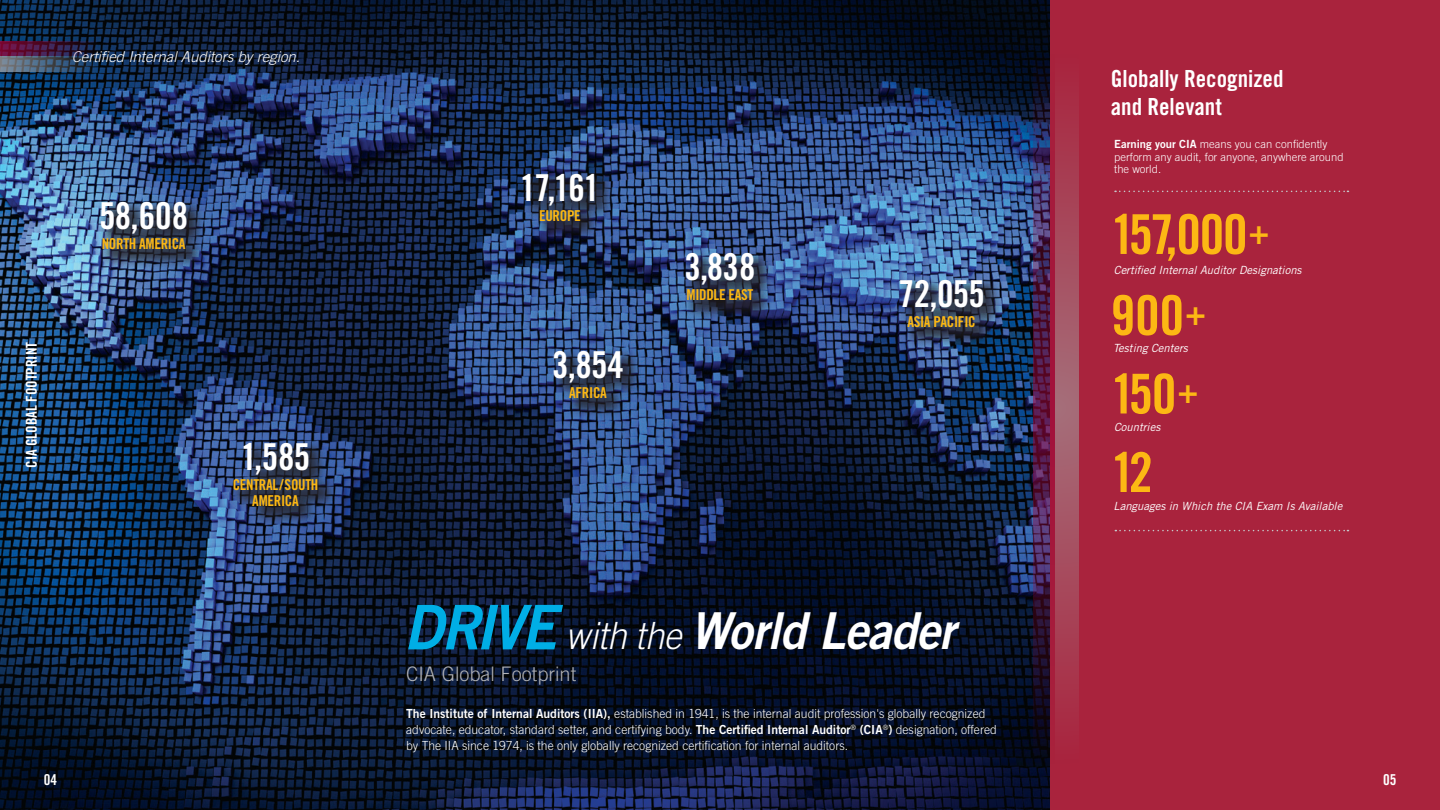
<style>
.page{position:relative;width:1440px;height:810px;background:#fff}
.page>*{position:absolute;margin:0;border:0;box-sizing:border-box;transform-origin:0 0}
.t1{font:55px "Trade Gothic Bold Cond Twenty";letter-spacing:-.02em;color:#fcb814}
.t2{font:italic 50.88px "Trade Gothic Bold Two";letter-spacing:-.02em;color:#fff;scale:.94 1}
.t3{font:37.12px "Trade Gothic Bold Cond Twenty";letter-spacing:-.02em;color:#fff}
.t4{font:23.62px/27.6px "Trade Gothic Bold Cond Twenty";color:#fff}
.t5{font:300 20px "Trade Gothic";color:#b2b3b7}
.t6{font:15px/16.2px "Trade Gothic Bold Cond Twenty";letter-spacing:-.02em;color:#fcb814;text-align:center}
.t7{font:italic 300 15px "Trade Gothic";color:#fff}
.t8{font:15px "Trade Gothic Bold Cond Twenty";color:#fff}
.t9{font:300 12.5px/15.6px "Trade Gothic";color:#fff}
.t10{font:italic 11.25px "Trade Gothic";color:#fff}
.t11{font:300 11.25px/12.5px "Trade Gothic";color:#fff}
.s1{font-size:61.62px;color:#00aee6}
.s2{font-family:"Trade Gothic";font-weight:300;font-size:37.5px}
.s3{font-family:"Trade Gothic Bold Two";font-weight:400}
</style>
<div class="page">
<div style="left:1030px;top:0;width:410px;height:810px;background:#a9233d"></div>
<img style="left:0;top:0;width:1033px;height:810px">
<svg style="left:1033px;top:0;width:23px;height:810px"></svg>
<svg style="left:1056px;top:105px;width:23px;height:607px;background:#a64d5f"></svg>
<div style="left:97px;top:198px;width:109px;height:71px;background:#231f20;opacity:.75"></div>
<div style="left:519px;top:169px;width:95px;height:71px;background:#231f20;opacity:.75"></div>
<div style="left:550px;top:347px;width:93px;height:71px;background:#231f20;opacity:.75"></div>
<div style="left:683px;top:249px;width:91px;height:71px;background:#231f20;opacity:.75"></div>
<div style="left:897px;top:276px;width:106px;height:71px;background:#231f20;opacity:.75"></div>
<div style="left:230px;top:439px;width:107px;height:87px;background:#231f20;opacity:.75"></div>
<svg style="left:1115px;top:191px;width:233px;height:1px"></svg>
<svg style="left:1115px;top:530px;width:233px;height:1px"></svg>
<svg style="left:0;top:41px;width:144px;height:15px;background:#30193b"></svg>
<svg style="left:0;top:56px;width:144px;height:16px;background:#32465d"></svg>
<p class="t7" style="left:72px;top:48px;width:230px">Certified Internal Auditors by region.</p>
<p class="t8" style="left:22px;top:468px;width:127px;rotate:-90deg">CIA GLOBAL FOOTPRINT</p>
<p class="t3" style="left:99px;top:193px;width:91px">58,608</p>
<p class="t6" style="left:102px;top:235px;width:85px">NORTH AMERICA</p>
<p class="t3" style="left:241px;top:434px;width:71px">1,585</p>
<p class="t6" style="left:233px;top:476px;width:87px">CENTRAL/SOUTH<br>AMERICA</p>
<p class="t3" style="left:520px;top:165px;width:82px">17,161</p>
<p class="t6" style="left:539px;top:207px;width:43px">EUROPE</p>
<p class="t3" style="left:552px;top:342px;width:73px">3,854</p>
<p class="t6" style="left:569px;top:384px;width:39px">AFRICA</p>
<p class="t3" style="left:684px;top:244px;width:73px">3,838</p>
<p class="t6" style="left:687px;top:287px;width:68px">MIDDLE EAST</p>
<p class="t3" style="left:898px;top:271px;width:88px">72,055</p>
<p class="t6" style="left:907px;top:314px;width:70px">ASIA PACIFIC</p>
<p class="t2" style="left:404px;top:600px;width:588px"><span class="s1">DRIVE</span> <span class="s2">with the</span> World Leader</p>
<p class="t5" style="left:406px;top:662px;width:172px">CIA Global Footprint</p>
<p class="t9" style="left:406px;top:706px;width:592px"><span class="s3">The Institute of Internal Auditors (IIA),</span> established in 1941, is the internal audit profession's globally recognized advocate, educator, standard setter, and certifying body. <span class="s3">The Certified Internal Auditor</span><sup>®</sup> <span class="s3">(CIA</span><sup>®</sup><span class="s3">)</span> designation, offered by The IIA since 1974, is the only globally recognized certification for internal auditors.</p>
<p class="t4" style="left:1111px;top:64px;width:174px">Globally Recognized and Relevant</p>
<p class="t11" style="left:1114px;top:138px;width:231px"><span class="s3">Earning your CIA</span> means you can confidently perform any audit, for anyone, anywhere around the world.</p>
<p class="t1" style="left:1111px;top:201px;width:160px">157,000<sup>+</sup></p>
<p class="t10" style="left:1114px;top:263px;width:189px">Certified Internal Auditor Designations</p>
<p class="t1" style="left:1111px;top:282px;width:97px">900<sup>+</sup></p>
<p class="t10" style="left:1113px;top:342px;width:76px">Testing Centers</p>
<p class="t1" style="left:1111px;top:360px;width:89px">150<sup>+</sup></p>
<p class="t10" style="left:1114px;top:420px;width:48px">Countries</p>
<p class="t1" style="left:1111px;top:439px;width:44px">12</p>
<p class="t10" style="left:1114px;top:499px;width:230px">Languages in Which the CIA Exam Is Available</p>
<p class="t8" style="left:44px;top:771px;width:15px">04</p>
<p class="t8" style="left:1383px;top:771px;width:15px">05</p>
</div>
